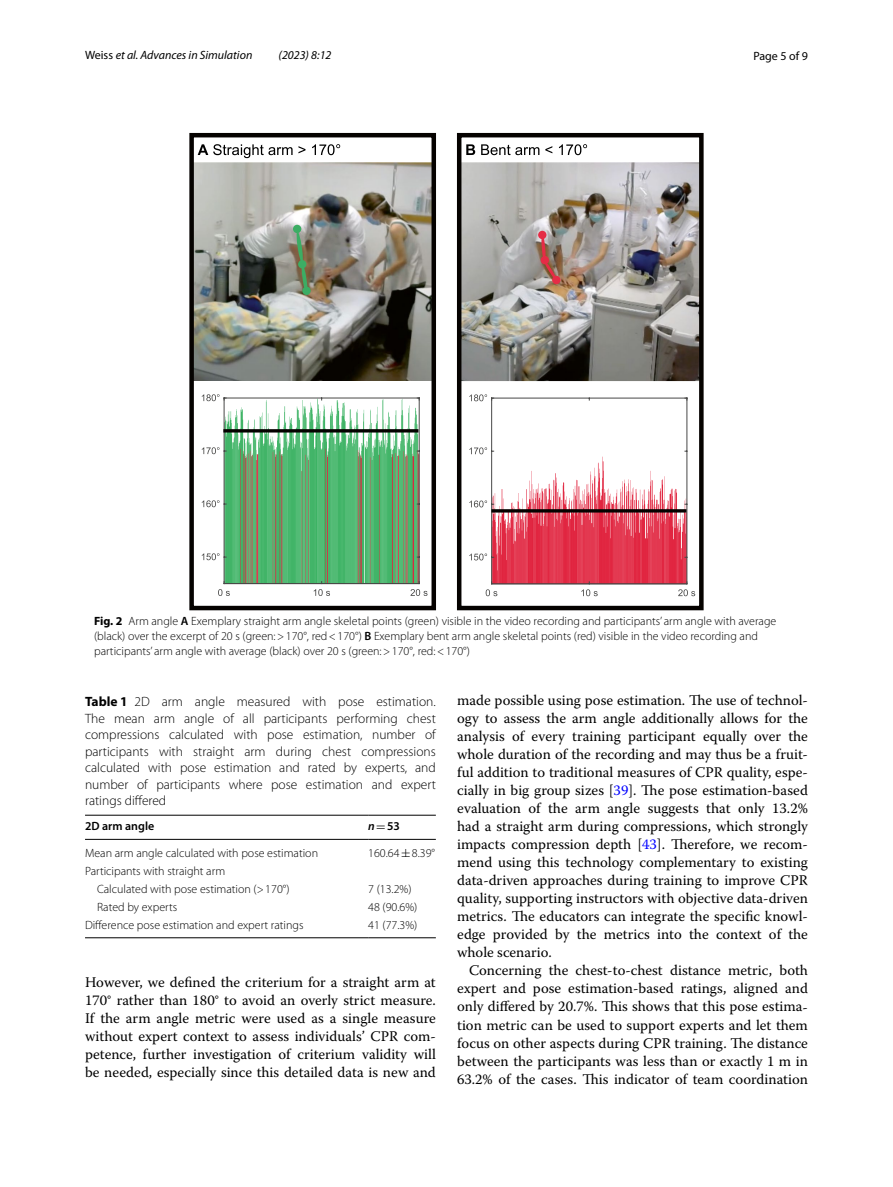
<style>
.page{position:relative;width:893px;height:1187px;background:#fff}
.page>*{position:absolute;margin:0;border:0;box-sizing:border-box;transform-origin:0 0}
.t1{font:14.7px/18px "Warnock Pro";color:#000;text-align:justify}
.t2{font:300 13.5px/16.5px "Myriad Pro";color:#000;text-align:justify}
.t3{font:300 12px/15px "Myriad Pro";color:#000}
.t4{font:italic 12px "Myriad Pro";color:#000}
.t5{font:600 12px "Myriad Pro";color:#000}
.t6{font:12px "Myriad Pro";color:#000}
.s1{font-style:normal}
.s2{font-weight:700}
.s3{font-weight:600}
.s4{font-style:italic}
.s5{font-family:"MTSY";font-weight:400}
.s6{color:#00f}
</style>
<div class="page">
<img style="left:189px;top:133px;width:515px;height:477px">
<hr style="left:223px;top:429px;width:195px;height:3px;background:#050200">
<hr style="left:491px;top:509px;width:195px;height:3px;background:#050200">
<hr style="left:85px;top:814px;width:283px;height:1px;background:#000">
<hr style="left:85px;top:839px;width:283px;height:1px;background:#000">
<hr style="left:368px;top:814px;width:68px;height:1px;background:#000">
<hr style="left:368px;top:839px;width:68px;height:1px;background:#000">
<hr style="left:85px;top:937px;width:283px;height:1px;background:#000">
<hr style="left:368px;top:937px;width:68px;height:1px;background:#000">
<p class="t4" style="left:85px;top:48px;width:169px"><span class="s1">Weiss</span> et al. Advances in Simulation</p>
<p class="t4" style="left:279px;top:48px;width:54px">(2023) 8:12</p>
<p class="t6" style="left:753px;top:48px;width:56px">Page 5 of 9</p>
<p class="t3" style="left:94px;top:614px;width:684px"><span class="s2">Fig. 2</span> Arm angle <span class="s3">A</span> Exemplary straight arm angle skeletal points (green) visible in the video recording and participants’ arm angle with average (black) over the excerpt of 20 s (green:&gt;170°, red&lt;170°) <span class="s3">B</span> Exemplary bent arm angle skeletal points (red) visible in the video recording and participants’ arm angle with average (black) over 20 s (green:&gt;170°, red:&lt;170°)</p>
<p class="t2" style="left:85px;top:693px;width:352px"><span class="s2">Table 1</span> 2D arm angle measured with pose estimation.<br>The mean arm angle of all participants performing chest compressions calculated with pose estimation, number of participants with straight arm during chest compressions calculated with pose estimation and rated by experts, and number of participants where pose estimation and expert ratings differed</p>
<p class="t5" style="left:85px;top:817px;width:71px">2D arm angle</p>
<p class="t5" style="left:368px;top:817px;width:33px"><span class="s4">n</span><span class="s5">=</span>53</p>
<p class="t3" style="left:85px;top:845px;width:235px">Mean arm angle calculated with pose estimation</p>
<p class="t3" style="left:368px;top:845px;width:68px">160.64<span class="s5">±</span>8.39°</p>
<p class="t3" style="left:97px;top:861px;width:194px;line-height:18.1px;text-indent:-12px">Participants with straight arm<br>Calculated with pose estimation (&gt;170°)</p>
<p class="t1" style="left:457px;top:691px;width:352px">made possible using pose estimation. The use of technol&shy;ogy to assess the arm angle additionally allows for the analysis of every training participant equally over the whole duration of the recording and may thus be a fruit&shy;ful addition to traditional measures of CPR quality, espe&shy;cially in big group sizes [<span class="s6">39</span>]. The pose estimation-based evaluation of the arm angle suggests that only 13.2% had a straight arm during compressions, which strongly impacts compression depth [<span class="s6">43</span>]. Therefore, we recom&shy;mend using this technology complementary to existing data-driven approaches during training to improve CPR quality, supporting instructors with objective data-driven metrics. The educators can integrate the specific knowl&shy;edge provided by the metrics into the context of the whole scenario.</p>
<p class="t1" style="left:457px;top:961px;width:352px;text-indent:12px">Concerning the chest-to-chest distance metric, both expert and pose estimation-based ratings, aligned and only differed by 20.7%. This shows that this pose estima&shy;tion metric can be used to support experts and let them focus on other aspects during CPR training. The distance between the participants was less than or exactly 1 m in 63.2% of the cases. This indicator of team coordination</p>
<p class="t3" style="left:368px;top:881px;width:45px">7 (13.2%)</p>
<p class="t3" style="left:97px;top:899px;width:82px">Rated by experts</p>
<p class="t3" style="left:368px;top:899px;width:51px">48 (90.6%)</p>
<p class="t3" style="left:85px;top:917px;width:220px">Difference pose estimation and expert ratings</p>
<p class="t3" style="left:368px;top:917px;width:51px">41 (77.3%)</p>
<p class="t1" style="left:85px;top:972px;width:352px">However, we defined the criterium for a straight arm at 170° rather than 180° to avoid an overly strict measure.<br>If the arm angle metric were used as a single measure without expert context to assess individuals’ CPR com&shy;petence, further investigation of criterium validity will be needed, especially since this detailed data is new and</p>
</div>
